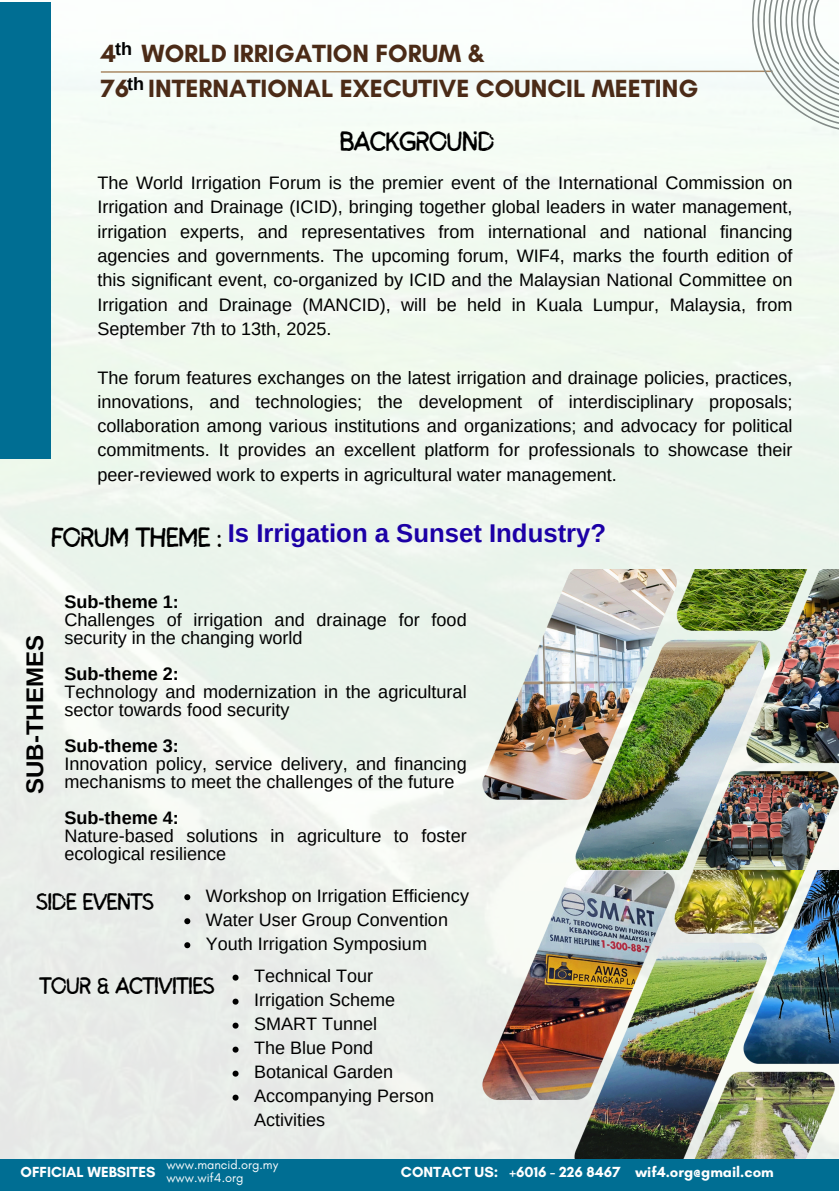
<style>
.page{position:relative;width:839px;height:1191px;background:#fff}
.page>*{position:absolute;margin:0;border:0;box-sizing:border-box;transform-origin:0 0}
.t1{font:28px "Sigher";letter-spacing:-.05em;color:#000}
.t2{font:700 25.8px "Arimo";color:#1c00a6}
.t3{font:700 25.4px/34.8px "Glacial Indifference";color:#4b2b17}
.t4{font:24px "Sigher";letter-spacing:-.05em;color:#000}
.t5{font:700 24px "Arimo";color:#000}
.t6{font:18px/24.4px "Arimo";color:#000}
.t7{font:700 18px "Arimo";color:#000}
.t8{font:700 14.8px "Glacial Indifference";color:#fff}
.t9{font:12.8px "Glacial Indifference";color:#fff}
</style>
<div class="page">
<img style="left:0;top:2px;width:838px;height:1157px">
<img style="left:481px;top:570px;width:357px;height:589px">
<div style="left:0;top:2px;width:50px;height:457px;background:#006e93"></div>
<div style="left:99px;top:0;width:739px;height:172px;background:#f6fdf8"></div>
<div style="left:0;top:1159px;width:838px;height:32px;background:#006e93"></div>
<svg style="left:184px;top:894px;width:6px;height:6px"></svg>
<svg style="left:184px;top:918px;width:6px;height:6px"></svg>
<svg style="left:184px;top:942px;width:6px;height:6px"></svg>
<svg style="left:232px;top:975px;width:6px;height:6px"></svg>
<svg style="left:232px;top:999px;width:6px;height:6px"></svg>
<svg style="left:232px;top:1023px;width:6px;height:6px"></svg>
<svg style="left:232px;top:1047px;width:6px;height:6px"></svg>
<svg style="left:232px;top:1071px;width:6px;height:6px"></svg>
<svg style="left:232px;top:1095px;width:6px;height:6px"></svg>
<p class="t7" style="left:115px;top:38px;width:18px">th</p>
<p class="t7" style="left:127px;top:74px;width:18px">th</p>
<h1 class="t3" style="left:101px;top:36px;width:599px">4 WORLD IRRIGATION FORUM &amp;<br>76 INTERNATIONAL EXECUTIVE COUNCIL MEETING</h1>
<h5 class="t1" style="left:339px;top:130px;width:157px">BACKGROUND</h5>
<p class="t6" style="left:97px;top:171px;width:696px;text-align:justify">The World Irrigation Forum is the premier event of the International Commission on Irrigation and Drainage (ICID), bringing together global leaders in water management, irrigation experts, and representatives from international and national financing agencies and governments. The upcoming forum, WIF4, marks the fourth edition of this significant event, co-organized by ICID and the Malaysian National Committee on Irrigation and Drainage (MANCID), will be held in Kuala Lumpur, Malaysia, from September 7th to 13th, 2025.</p>
<p class="t6" style="left:97px;top:365px;width:696px;text-align:justify">The forum features exchanges on the latest irrigation and drainage policies, practices, innovations, and technologies; the development of interdisciplinary proposals; collaboration among various institutions and organizations; and advocacy for political commitments. It provides an excellent platform for professionals to showcase their peer-reviewed work to experts in agricultural water management.</p>
<p class="t2" style="left:228px;top:519px;width:380px">Is Irrigation a Sunset Industry?</p>
<p class="t1" style="left:51px;top:525px;width:173px">FORUM THEME :</p>
<p class="t5" style="left:22px;top:794px;width:160px;rotate:-90deg">SUB-THEMES</p>
<h6 class="t7" style="left:64px;top:592px;width:116px">Sub-theme 1:</h6>
<h2 class="t6" style="left:64px;top:611px;width:404px;line-height:18px">Challenges of irrigation and drainage for food security in the changing world</h2>
<p class="t7" style="left:64px;top:664px;width:116px">Sub-theme 2:</p>
<p class="t6" style="left:64px;top:683px;width:404px;line-height:18px">Technology and modernization in the agricultural sector towards food security</p>
<h3 class="t7" style="left:64px;top:736px;width:116px">Sub-theme 3:</h3>
<h2 class="t6" style="left:64px;top:755px;width:404px;line-height:18px">Innovation policy, service delivery, and financing mechanisms to meet the challenges of the future</h2>
<h4 class="t7" style="left:64px;top:808px;width:116px">Sub-theme 4:</h4>
<p class="t6" style="left:64px;top:827px;width:404px;line-height:18px">Nature-based solutions in agriculture to foster ecological resilience</p>
<p class="t6" style="left:206px;top:883px;width:264px">Workshop on Irrigation Efficiency</p>
<p class="t6" style="left:206px;top:907px;width:243px">Water User Group Convention</p>
<p class="t6" style="left:206px;top:931px;width:222px">Youth Irrigation Symposium</p>
<p class="t6" style="left:254px;top:964px;width:120px">Technical Tour</p>
<p class="t6" style="left:254px;top:988px;width:142px">Irrigation Scheme</p>
<h5 class="t6" style="left:254px;top:1012px;width:124px">SMART Tunnel</h5>
<p class="t6" style="left:254px;top:1036px;width:120px">The Blue Pond</p>
<p class="t6" style="left:254px;top:1060px;width:140px">Botanical Garden</p>
<p class="t6" style="left:254px;top:1084px;width:182px">Accompanying Person<br>Activities</p>
<p class="t4" style="left:36px;top:892px;width:120px">SIDE EVENTS</p>
<p class="t4" style="left:39px;top:976px;width:177px">TOUR &amp; ACTIVITIES</p>
<p class="t8" style="left:21px;top:1163px;width:136px">OFFICIAL WEBSITES</p>
<p class="t9" style="left:166px;top:1157px;width:113px">www.mancid.org.my</p>
<p class="t9" style="left:166px;top:1170px;width:79px">www.wif4.org</p>
<p class="t8" style="left:401px;top:1162px;width:374px">CONTACT US: +6016 - 226 8467 wif4.org@gmail.com</p>
</div>
